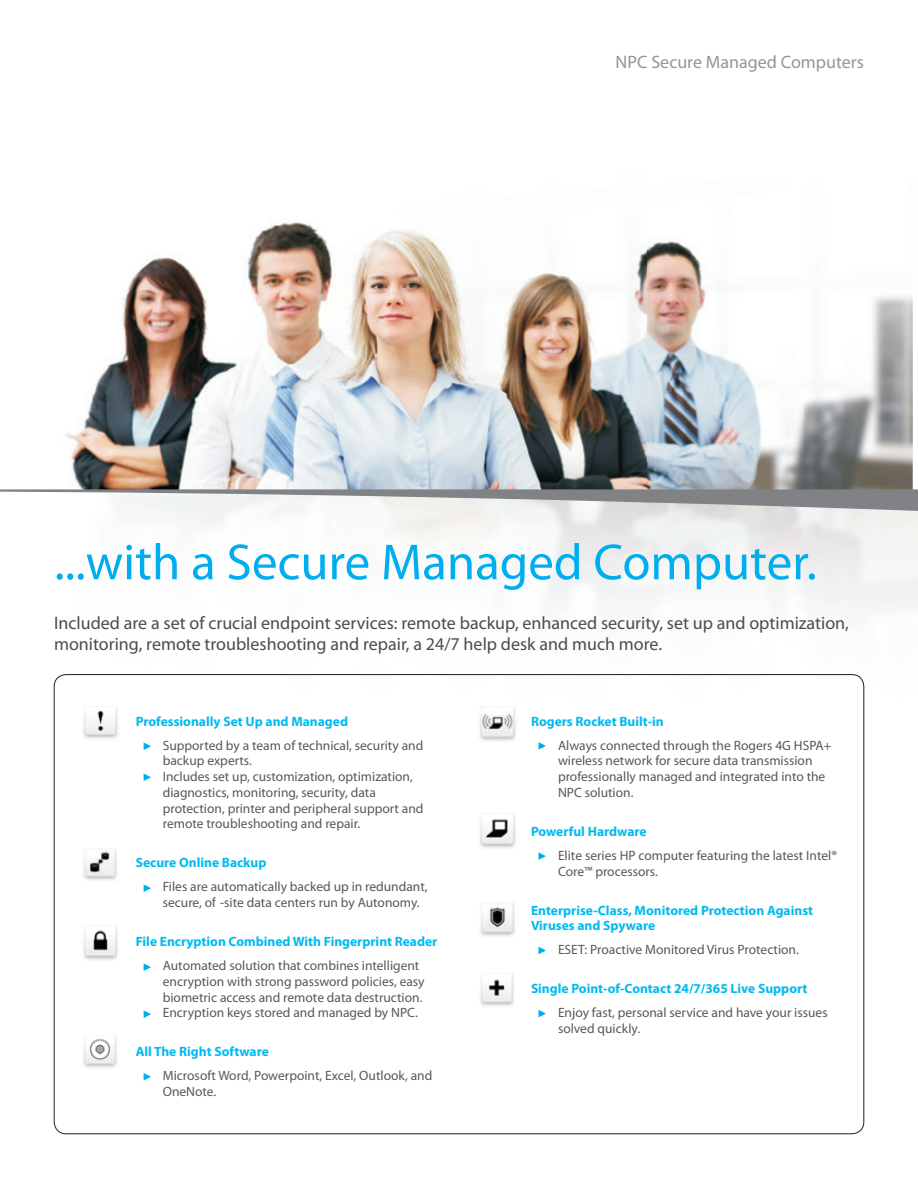
<style>
.page{position:relative;width:918px;height:1188px;background:#fff}
.page>*{position:absolute;margin:0;border:0;box-sizing:border-box;transform-origin:0 0}
.t1{font:51px "Myriad Pro";color:#00aeef}
.t2{font:18px/21.6px "Myriad Pro";color:#4b4c4d}
.t3{font:18px "Myriad Pro";color:#939598}
.t4{font:13.5px/15.8px "Myriad Pro";color:#57585a}
.t5{font:700 13.5px/15.8px "Myriad Pro";color:#00baf1}
</style>
<div class="page">
<img style="left:804px;top:295px;width:109px;height:177px">
<img style="left:66px;top:222px;width:738px;height:250px">
<img style="left:53px;top:674px;width:10px;height:261px">
<img style="left:85px;top:511px;width:833px;height:424px">
<svg style="left:0;top:472px;width:918px;height:39px"></svg>
<img style="left:83px;top:848px;width:35px;height:33px">
<img style="left:83px;top:1036px;width:34px;height:32px">
<img style="left:83px;top:706px;width:36px;height:35px">
<img style="left:83px;top:926px;width:36px;height:34px">
<img style="left:480px;top:974px;width:34px;height:32px">
<img style="left:478px;top:903px;width:38px;height:33px">
<img style="left:477px;top:813px;width:40px;height:37px">
<img style="left:478px;top:706px;width:39px;height:36px">
<svg style="left:144px;top:1073px;width:7px;height:7px"></svg>
<svg style="left:144px;top:1011px;width:7px;height:7px"></svg>
<svg style="left:144px;top:963px;width:7px;height:8px"></svg>
<svg style="left:144px;top:885px;width:7px;height:7px"></svg>
<svg style="left:144px;top:742px;width:7px;height:8px"></svg>
<svg style="left:144px;top:774px;width:7px;height:7px"></svg>
<svg style="left:538px;top:742px;width:8px;height:8px"></svg>
<svg style="left:538px;top:852px;width:8px;height:8px"></svg>
<svg style="left:538px;top:947px;width:8px;height:7px"></svg>
<svg style="left:538px;top:1010px;width:8px;height:7px"></svg>
<p class="t3" style="left:616px;top:50px;width:250px">NPC Secure Managed Computers</p>
<p class="t1" style="left:54px;top:531px;width:764px">...with a Secure Managed Computer.</p>
<p class="t2" style="left:54px;top:611px;width:797px">Included are a set of crucial endpoint services: remote backup, enhanced security, set up and optimization, monitoring, remote troubleshooting and repair, a 24/7 help desk and much more.</p>
<p class="t5" style="left:136px;top:713px;width:214px">Professionally Set Up and Managed</p>
<p class="t4" style="left:163px;top:737px;width:262px;text-indent:-18px">• Supported by a team of technical, security and backup experts.</p>
<p class="t4" style="left:163px;top:769px;width:262px;text-indent:-18px">• Includes set up, customization, optimization, diagnostics, monitoring, security, data protection, printer and peripheral support and remote troubleshooting and repair.</p>
<p class="t5" style="left:136px;top:855px;width:132px">Secure Online Backup</p>
<p class="t4" style="left:163px;top:879px;width:266px;text-indent:-18px">• Files are automatically backed up in redundant, secure, off-site data centers run by Autonomy.</p>
<p class="t5" style="left:136px;top:933px;width:303px">File Encryption Combined With Fingerprint Reader</p>
<p class="t4" style="left:163px;top:958px;width:263px;text-indent:-18px">• Automated solution that combines intelligent encryption with strong password policies, easy biometric access and remote data destruction.</p>
<p class="t4" style="left:145px;top:1005px;width:275px">• Encryption keys stored and managed by NPC.</p>
<p class="t5" style="left:136px;top:1044px;width:135px">All The Right Software</p>
<p class="t4" style="left:163px;top:1068px;width:271px;text-indent:-18px">• Microsoft Word, Powerpoint, Excel, Outlook, and<br>OneNote.</p>
<p class="t5" style="left:531px;top:713px;width:134px">Rogers Rocket Built-in</p>
<p class="t4" style="left:558px;top:737px;width:275px;text-indent:-18px">• Always connected through the Rogers 4G HSPA+ wireless network for secure data transmission professionally managed and integrated into the NPC solution.</p>
<p class="t5" style="left:531px;top:823px;width:117px">Powerful Hardware</p>
<p class="t4" style="left:558px;top:847px;width:281px;text-indent:-18px">• Elite series HP computer featuring the latest Intel®<br>Core™ processors.</p>
<p class="t5" style="left:531px;top:902px;width:284px">Enterprise-Class, Monitored Protection Against<br>Viruses and Spyware</p>
<p class="t4" style="left:540px;top:942px;width:260px">• ESET: Proactive Monitored Virus Protection.</p>
<p class="t5" style="left:531px;top:981px;width:278px">Single Point-of-Contact 24/7/365 Live Support</p>
<p class="t4" style="left:558px;top:1005px;width:271px;text-indent:-18px">• Enjoy fast, personal service and have your issues solved quickly.</p>
</div>
